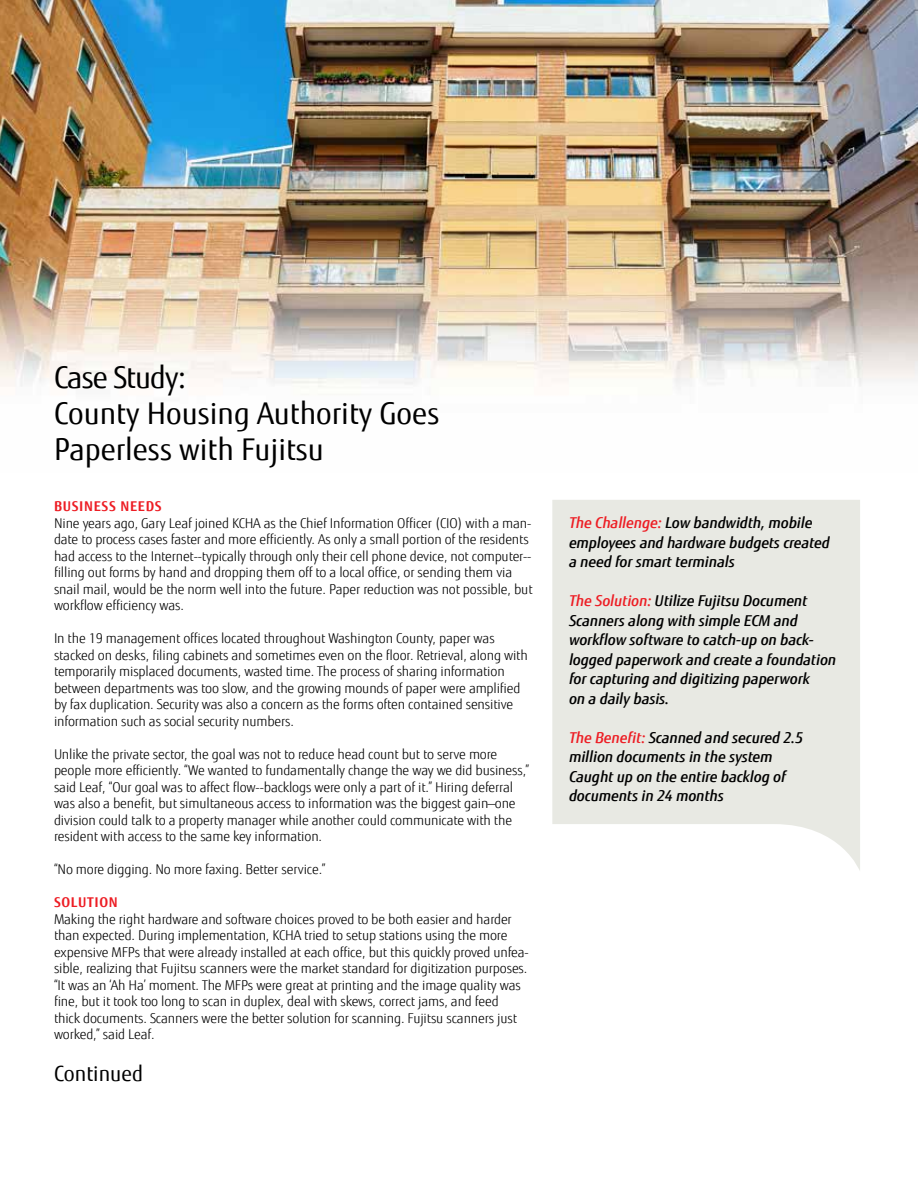
<style>
.page{position:relative;width:918px;height:1188px;background:#fff}
.page>*{position:absolute;margin:0;border:0;box-sizing:border-box;transform-origin:0 0}
.t1{font:30px/36px "Fujitsu Sans";color:#000}
.t2{font:21px "Fujitsu Sans";color:#000}
.t3{font:italic 500 15px/19.5px "Fujitsu Sans";letter-spacing:-.01em;color:#000}
.t4{font:300 13.5px/16.5px "Fujitsu Sans";letter-spacing:-.01em;color:#000}
.t5{font:700 13.5px "Fujitsu Sans";letter-spacing:.05em;color:#ed1d24}
.s1{color:#ed1d24}
</style>
<div class="page">
<img style="left:0;top:0;width:918px;height:387px">
<svg style="left:552px;top:500px;width:308px;height:370px;background:#ebece7"></svg>
<h1 class="t1" style="left:54px;top:360px;width:387px">Case Study:<br>County Housing Authority Goes<br>Paperless with Fujitsu</h1>
<p class="t5" style="left:54px;top:498px;width:109px">BUSINESS NEEDS</p>
<p class="t4" style="left:54px;top:515px;width:480px">Nine years ago, Gary Leaf joined KCHA as the Chief Information Officer (CIO) with a man&shy;date to process cases faster and more efficiently. As only a small portion of the residents had access to the Internet--typically through only their cell phone device, not computer-- filling out forms by hand and dropping them off to a local office, or sending them via snail mail, would be the norm well into the future. Paper reduction was not possible, but workflow efficiency was.</p>
<p class="t4" style="left:54px;top:630px;width:475px">In the 19 management offices located throughout Washington County, paper was stacked on desks, filing cabinets and sometimes even on the floor. Retrieval, along with temporarily misplaced documents, wasted time. The process of sharing information between departments was too slow, and the growing mounds of paper were amplified by fax duplication. Security was also a concern as the forms often contained sensitive information such as social security numbers.</p>
<p class="t4" style="left:54px;top:746px;width:477px">Unlike the private sector, the goal was not to reduce head count but to serve more people more efficiently. “We wanted to fundamentally change the way we did business,” said Leaf, “Our goal was to affect flow--backlogs were only a part of it.” Hiring deferral was also a benefit, but simultaneous access to information was the biggest gain—one division could talk to a property manager while another could communicate with the resident with access to the same key information.</p>
<p class="t4" style="left:54px;top:861px;width:273px">“No more digging. No more faxing. Better service.”</p>
<p class="t5" style="left:54px;top:894px;width:65px">SOLUTION</p>
<p class="t4" style="left:54px;top:911px;width:476px">Making the right hardware and software choices proved to be both easier and harder than expected. During implementation, KCHA tried to setup stations using the more expensive MFPs that were already installed at each office, but this quickly proved unfea&shy;sible, realizing that Fujitsu scanners were the market standard for digitization purposes. “It was an ‘Ah Ha’ moment. The MFPs were great at printing and the image quality was fine, but it took too long to scan in duplex, deal with skews, correct jams, and feed<br>thick documents. Scanners were the better solution for scanning. Fujitsu scanners just worked,” said Leaf.</p>
<h2 class="t2" style="left:54px;top:1061px;width:91px">Continued</h2>
<p class="t3" style="left:569px;top:513px;width:262px"><span class="s1">The Challenge:</span> Low bandwidth, mobile employees and hardware budgets created a need for smart terminals</p>
<p class="t3" style="left:569px;top:591px;width:269px"><span class="s1">The Solution:</span> Utilize Fujitsu Document Scanners along with simple ECM and workflow software to catch-up on back&shy;logged paperwork and create a foundation for capturing and digitizing paperwork<br>on a daily basis.</p>
<p class="t3" style="left:569px;top:728px;width:235px"><span class="s1">The Benefit:</span> Scanned and secured 2.5 million documents in the system<br>Caught up on the entire backlog of documents in 24 months</p>
</div>
